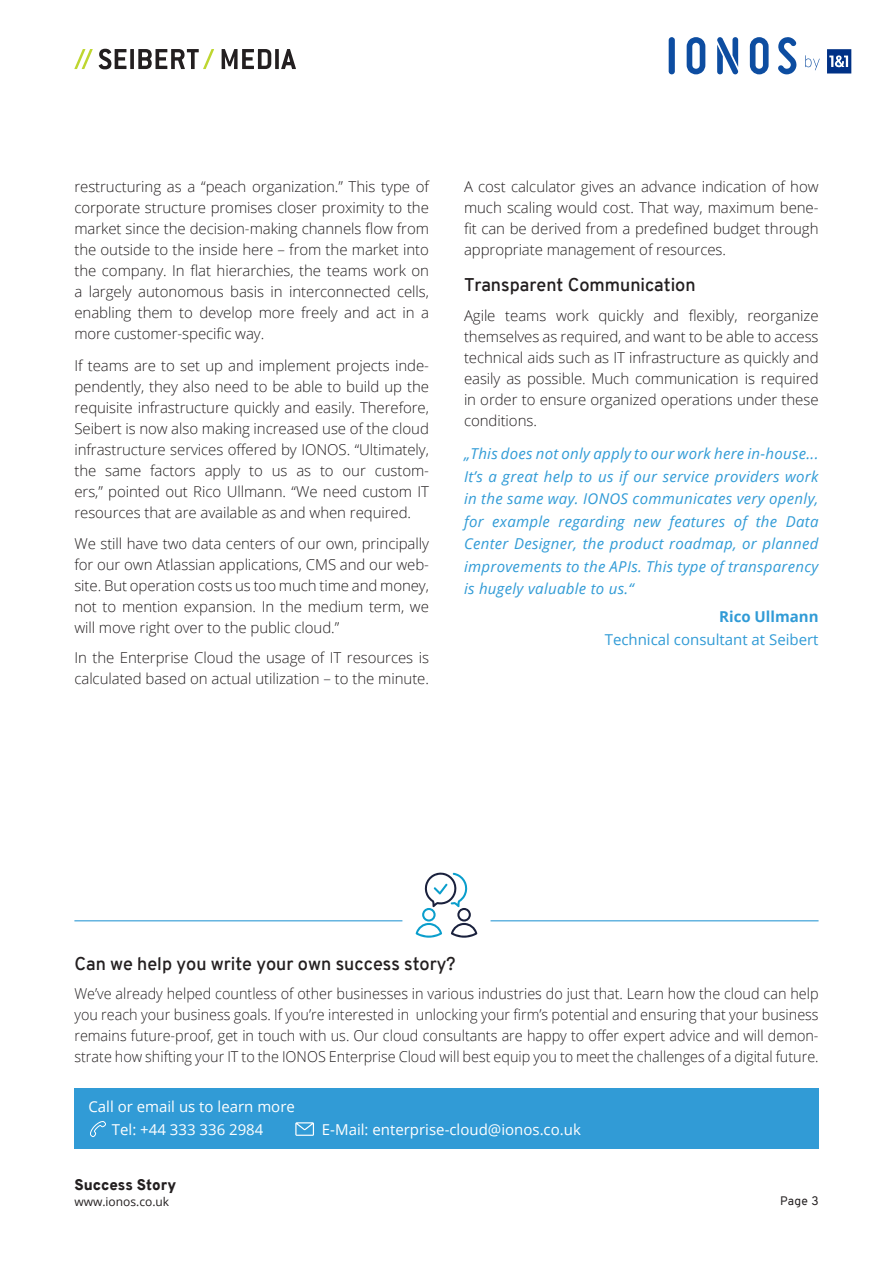
<style>
.page{position:relative;width:893px;height:1263px;background:#fff}
.page>*{position:absolute;margin:0;border:0;box-sizing:border-box;transform-origin:0 0}
.paragraph_headline{font:600 18px "Overpass";color:#231f20}
.standard_text_cont{font:300 15px/21px "Open Sans";letter-spacing:-.005em;color:#231f20;text-align:justify}
.standard_text_cont-2{font:300 15px/21px "Open Sans";letter-spacing:-.005em;color:#231f20;text-align:justify;scale:.96 1}
.quotes{font:italic 15px/22.5px "Open Sans";letter-spacing:.02em;color:#319bd6;text-align:justify}
.standard_text_cont-3{font:15px "Open Sans";color:#fff}
.quote_owner_positi{font:15px "Open Sans";color:#319bd6}
.t1{font:900 15px "Overpass";color:#231f20}
.quote_owner_name{font:700 15px "Open Sans";color:#319bd6}
.t2{font:12px "Open Sans";color:#231f20}
.t3{font:12px "Overpass";color:#231f20}
</style>
<div class="page">
<svg style="left:74px;top:49px;width:19px;height:20px"></svg>
<svg style="left:99px;top:49px;width:27px;height:20px"></svg>
<svg style="left:130px;top:49px;width:4px;height:20px"></svg>
<svg style="left:138px;top:49px;width:76px;height:20px"></svg>
<svg style="left:222px;top:49px;width:49px;height:20px"></svg>
<svg style="left:275px;top:49px;width:4px;height:20px"></svg>
<svg style="left:281px;top:49px;width:15px;height:20px"></svg>
<svg style="left:778px;top:37px;width:19px;height:37px"></svg>
<svg style="left:750px;top:37px;width:19px;height:37px"></svg>
<svg style="left:717px;top:37px;width:21px;height:37px"></svg>
<svg style="left:687px;top:37px;width:18px;height:37px"></svg>
<svg style="left:669px;top:37px;width:6px;height:37px"></svg>
<svg style="left:805px;top:55px;width:15px;height:15px"></svg>
<svg style="left:827px;top:49px;width:25px;height:25px"></svg>
<svg style="left:827px;top:49px;width:24px;height:24px"></svg>
<hr style="left:74px;top:920px;width:328px;height:1px;background:#319bd6">
<hr style="left:491px;top:920px;width:328px;height:1px;background:#319bd6">
<svg style="left:416px;top:872px;width:61px;height:66px"></svg>
<div style="left:74px;top:1088px;width:745px;height:60px;background:#319bd6"></div>
<p class="standard_text_cont" style="left:74px;top:176px;width:356px">restructuring as a “peach organization.” This type of corporate structure promises closer proximity to the market since the decision-making channels flow from the outside to the inside here – from the market into the company. In flat hierarchies, the teams work on a largely autonomous basis in interconnected cells, enabling them to develop more freely and act in a more customer-specific way.</p>
<p class="standard_text_cont" style="left:74px;top:355px;width:356px">If teams are to set up and implement projects inde&shy;pendently, they also need to be able to build up the requisite infrastructure quickly and easily. Therefore, Seibert is now also making increased use of the cloud infrastructure services offered by IONOS. “Ultimately, the same factors apply to us as to our custom&shy;ers,” pointed out Rico Ullmann. “We need custom IT resources that are available as and when required.</p>
<p class="standard_text_cont" style="left:74px;top:533px;width:356px">We still have two data centers of our own, principally for our own Atlassian applications, CMS and our web&shy;site. But operation costs us too much time and money, not to mention expansion. In the medium term, we will move right over to the public cloud.”</p>
<p class="standard_text_cont" style="left:74px;top:647px;width:356px">In the Enterprise Cloud the usage of IT resources is calculated based on actual utilization – to the minute.</p>
<p class="standard_text_cont" style="left:464px;top:176px;width:356px">A cost calculator gives an advance indication of how much scaling would cost. That way, maximum bene&shy;fit can be derived from a predefined budget through appropriate management of resources.</p>
<p class="paragraph_headline" style="left:464px;top:272px;width:233px">Transparent Communication</p>
<p class="standard_text_cont" style="left:464px;top:305px;width:356px">Agile teams work quickly and flexibly, reorganize themselves as required, and want to be able to access technical aids such as IT infrastructure as quickly and easily as possible. Much communication is required in order to ensure organized operations under these conditions.</p>
<p class="quotes" style="left:464px;top:442px;width:356px">„This does not only apply to our work here in-house...<br>It’s a great help to us if our service providers work in the same way. IONOS communicates very openly, for example regarding new features of the Data Center Designer, the product roadmap, or planned improvements to the APIs. This type of transparency is hugely valuable to us.“</p>
<p class="quote_owner_name" style="left:719px;top:606px;width:101px">Rico Ullmann</p>
<p class="quote_owner_positi" style="left:605px;top:629px;width:215px">Technical consultant at Seibert</p>
<p class="paragraph_headline" style="left:74px;top:951px;width:383px">Can we help you write your own success story?</p>
<p class="standard_text_cont-2" style="left:74px;top:982px;width:777px">We’ve already helped countless of other businesses in various industries do just that. Learn how the cloud can help you reach your business goals. If you’re interested in unlocking your firm’s potential and ensuring that your business remains future-proof, get in touch with us. Our cloud consultants are happy to offer expert advice and will demon&shy;strate how shifting your IT to the IONOS Enterprise Cloud will best equip you to meet the challenges of a digital future.</p>
<p class="standard_text_cont-3" style="left:88px;top:1096px;width:208px">Call or email us to learn more</p>
<p class="standard_text_cont-3" style="left:112px;top:1119px;width:153px">Tel: +44 333 336 2984</p>
<p class="standard_text_cont-3" style="left:322px;top:1119px;width:260px">E-Mail: enterprise-cloud@ionos.co.uk</p>
<p class="t1" style="left:74px;top:1174px;width:103px">Success Story</p>
<p class="t2" style="left:74px;top:1193px;width:96px">www.ionos.co.uk</p>
<p class="t3" style="left:780px;top:1193px;width:40px">Page 3</p>
</div>
